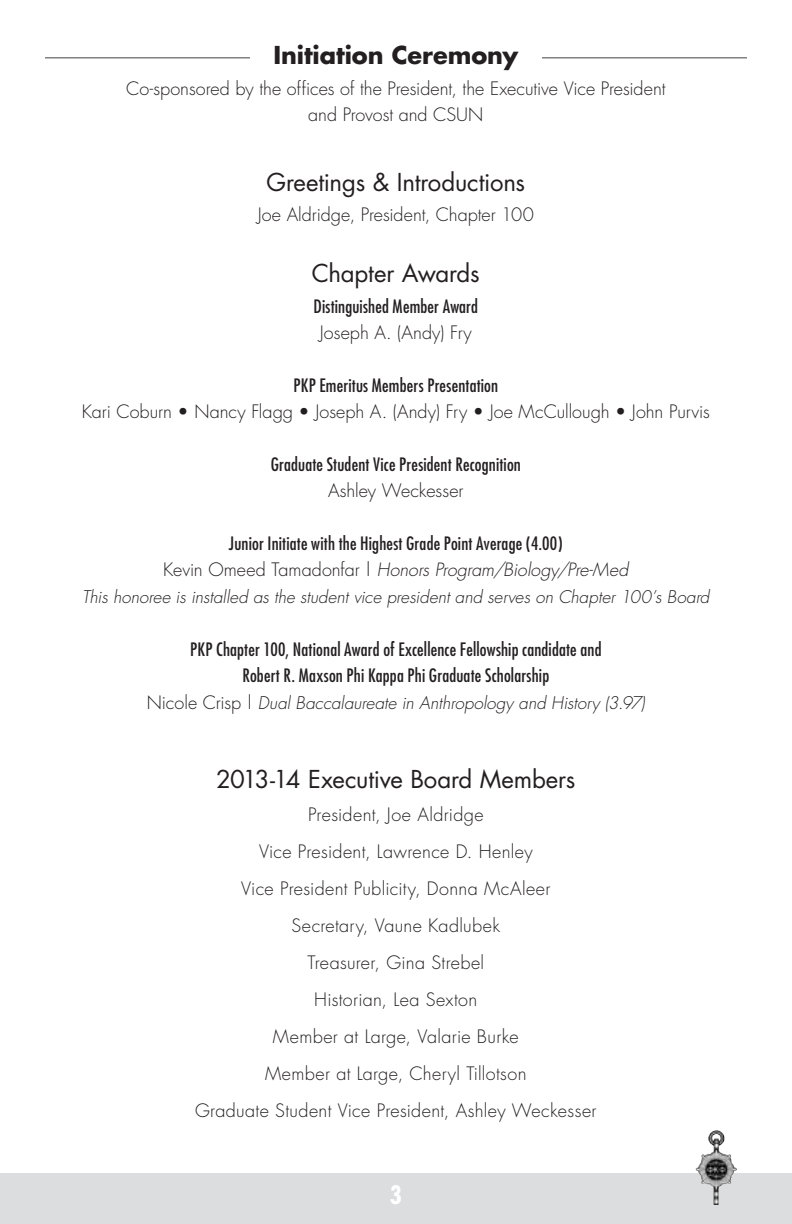
<style>
.page{position:relative;width:792px;height:1224px;background:#fff}
.page>*{position:absolute;margin:0;border:0;box-sizing:border-box;transform-origin:0 0}
.t1{font:700 condensed 24.8px "Futura";color:#fff}
.t2{font:24px "Futura";letter-spacing:-.01em;color:#231f20}
.t3{font:700 24px "Futura";color:#231f20}
.t4{font:300 18px/37px "Futura";letter-spacing:.01em;color:#231f20;text-align:center}
.t5{font:condensed 18px/26px "Futura";letter-spacing:.01em;color:#231f20;text-align:center}
.t6{font:italic 300 17.8px "Futura";color:#231f20}
.t7{font:italic 300 17px "Futura";color:#231f20}
.s1{font-style:normal;font-size:18px}
</style>
<div class="page">
<div style="left:0;top:1173px;width:792px;height:51px;background:#dcdddf"></div>
<img style="left:696px;top:1130px;width:41px;height:75px">
<hr style="left:45px;top:57px;width:702px;height:1px;background:#6c6d70">
<div style="left:250px;top:42px;width:292px;height:30px;background:#fff"></div>
<h2 class="t3" style="left:274px;top:39px;width:246px">Initiation Ceremony</h2>
<p class="t4" style="left:126px;top:75px;width:541px;line-height:26px">Co-sponsored by the offices of the President, the Executive Vice President and Provost and CSUN</p>
<h2 class="t2" style="left:266px;top:165px;width:260px">Greetings &amp; Introductions</h2>
<p class="t4" style="left:258px;top:196px;width:278px">Joe Aldridge, President, Chapter 100</p>
<h2 class="t2" style="left:312px;top:257px;width:169px">Chapter Awards</h2>
<p class="t5" style="left:314px;top:293px;width:166px">Distinguished Member Award</p>
<p class="t4" style="left:320px;top:314px;width:153px">Joseph A. (Andy) Fry</p>
<p class="t5" style="left:293px;top:372px;width:206px">PKP Emeritus Members Presentation</p>
<p class="t4" style="left:82px;top:393px;width:630px">Kari Coburn • Nancy Flagg • Joseph A. (Andy) Fry • Joe McCullough • John Purvis</p>
<p class="t5" style="left:271px;top:451px;width:252px">Graduate Student Vice President Recognition</p>
<p class="t4" style="left:328px;top:472px;width:137px">Ashley Weckesser</p>
<p class="t5" style="left:229px;top:530px;width:335px">Junior Initiate with the Highest Grade Point Average (4.00)</p>
<p class="t6" style="left:163px;top:559px;width:467px"><span class="s1">Kevin Omeed Tamadonfar |</span> Honors Program/Biology/Pre-Med</p>
<p class="t7" style="left:82px;top:586px;width:629px">This honoree is installed as the student vice president and serves on Chapter 100’s Board</p>
<p class="t5" style="left:190px;top:637px;width:413px">PKP Chapter 100, National Award of Excellence Fellowship candidate and<br>Robert R. Maxson Phi Kappa Phi Graduate Scholarship</p>
<p class="t7" style="left:147px;top:692px;width:500px"><span class="s1">Nicole Crisp |</span> Dual Baccalaureate in Anthropology and History (3.97)</p>
<h2 class="t2" style="left:216px;top:763px;width:361px">2013-14 Executive Board Members</h2>
<p class="t4" style="left:195px;top:796px;width:403px">President, Joe Aldridge<br>Vice President, Lawrence D. Henley<br>Vice President Publicity, Donna McAleer<br>Secretary, Vaune Kadlubek<br>Treasurer, Gina Strebel<br>Historian, Lea Sexton<br>Member at Large, Valarie Burke<br>Member at Large, Cheryl Tillotson<br>Graduate Student Vice President, Ashley Weckesser</p>
<h1 class="t1" style="left:390px;top:1179px;width:14px">3</h1>
</div>
